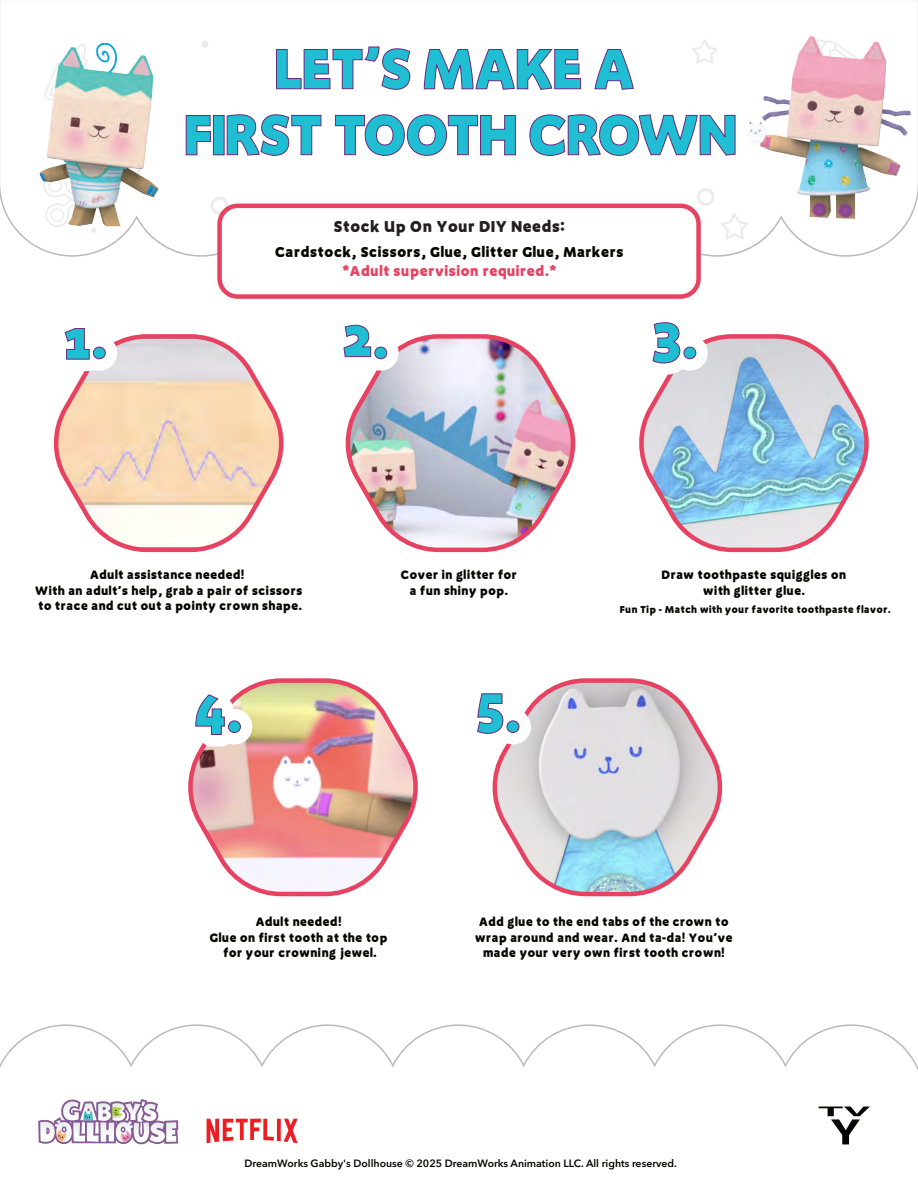
<style>
.page{position:relative;width:918px;height:1188px;background:#fff}
.page>*{position:absolute;margin:0;border:0;box-sizing:border-box;transform-origin:0 0}
.t1{font:60px/66px "Gabbys Dollhouse Font";letter-spacing:-.05em;color:#20bed2;text-align:center}
.t2{font:59.7px "Gabbys Dollhouse Font";color:#20bed2}
.t3{font:16.5px "Gabbys Dollhouse Font";color:#231f20}
.t4{font:15px "Gabbys Dollhouse Font";color:#050504}
.t5{font:15px "Gabbys Dollhouse Font";color:#e74261}
.t6{font:12.75px/15.3px "Gabbys Dollhouse Font";color:#050504;text-align:center}
.t7{font:600 10.5px "Avenir Next LT Pro";color:#050504}
.t8{font:10.5px "Gabbys Dollhouse Font";color:#050504}
</style>
<div class="page">
<svg style="left:0;top:0;width:918px;height:257px"></svg>
<svg style="left:0;top:1024px;width:918px;height:121px"></svg>
<svg style="left:721px;top:214px;width:28px;height:25px"></svg>
<svg style="left:697px;top:188px;width:17px;height:18px"></svg>
<svg style="left:210px;top:197px;width:19px;height:18px"></svg>
<svg style="left:43px;top:226px;width:69px;height:7px"></svg>
<svg style="left:207px;top:1119px;width:91px;height:24px"></svg>
<svg style="left:38px;top:1095px;width:140px;height:50px"></svg>
<div style="left:220px;top:206px;width:479px;height:91px;background:#fff;border-radius:18px"></div>
<div style="left:217px;top:204px;width:484px;height:95px;border:4px solid #e74261;border-radius:18px"></div>
<svg style="left:54px;top:334px;width:230px;height:219px"></svg>
<img style="left:345px;top:334px;width:231px;height:219px">
<svg style="left:639px;top:334px;width:230px;height:219px"></svg>
<img style="left:188px;top:678px;width:230px;height:219px">
<svg style="left:492px;top:678px;width:231px;height:219px"></svg>
<svg style="left:54px;top:328px;width:63px;height:43px"></svg>
<svg style="left:343px;top:324px;width:56px;height:47px"></svg>
<svg style="left:640px;top:322px;width:68px;height:53px"></svg>
<svg style="left:188px;top:683px;width:64px;height:63px"></svg>
<svg style="left:477px;top:682px;width:54px;height:63px"></svg>
<img style="left:746px;top:36px;width:166px;height:182px">
<img style="left:40px;top:43px;width:119px;height:183px">
<svg style="left:819px;top:1106px;width:51px;height:38px"></svg>
<svg style="left:174px;top:35px;width:573px;height:132px"></svg>
<h1 class="t1" style="left:183px;top:37px;width:556px">LET'S MAKE A<br>FIRST TOOTH CROWN</h1>
<p class="t3" style="left:334px;top:218px;width:233px">Stock Up On Your DIY Needs:</p>
<p class="t4" style="left:275px;top:244px;width:350px">Cardstock, Scissors, Glue, Glitter Glue, Markers</p>
<p class="t5" style="left:342px;top:263px;width:216px">*Adult supervision required.*</p>
<h2 class="t2" style="left:62px;top:306px;width:48px">1.</h2>
<h2 class="t2" style="left:341px;top:306px;width:50px">2.</h2>
<h2 class="t2" style="left:650px;top:306px;width:50px">3.</h2>
<p class="t6" style="left:35px;top:568px;width:269px">Adult assistance needed!<br>With an adult's help, grab a pair of scissors to trace and cut out a pointy crown shape.</p>
<p class="t6" style="left:401px;top:568px;width:118px">Cover in glitter for a fun shiny pop.</p>
<h2 class="t2" style="left:193px;top:680px;width:52px">4.</h2>
<h2 class="t2" style="left:475px;top:680px;width:49px">5.</h2>
<p class="t6" style="left:661px;top:568px;width:186px">Draw toothpaste squiggles on with glitter glue.</p>
<p class="t8" style="left:620px;top:603px;width:272px">Fun Tip - Match with your favorite toothpaste flavor.</p>
<p class="t6" style="left:209px;top:915px;width:180px">Adult needed!<br>Glue on first tooth at the top for your crowning jewel.</p>
<p class="t6" style="left:475px;top:915px;width:259px">Add glue to the end tabs of the crown to wrap around and wear. And ta-da! You've made your very own first tooth crown!</p>
<p class="t7" style="left:245px;top:1157px;width:434px">DreamWorks Gabby's Dollhouse © 2025 DreamWorks Animation LLC. All rights reserved.</p>
</div>
